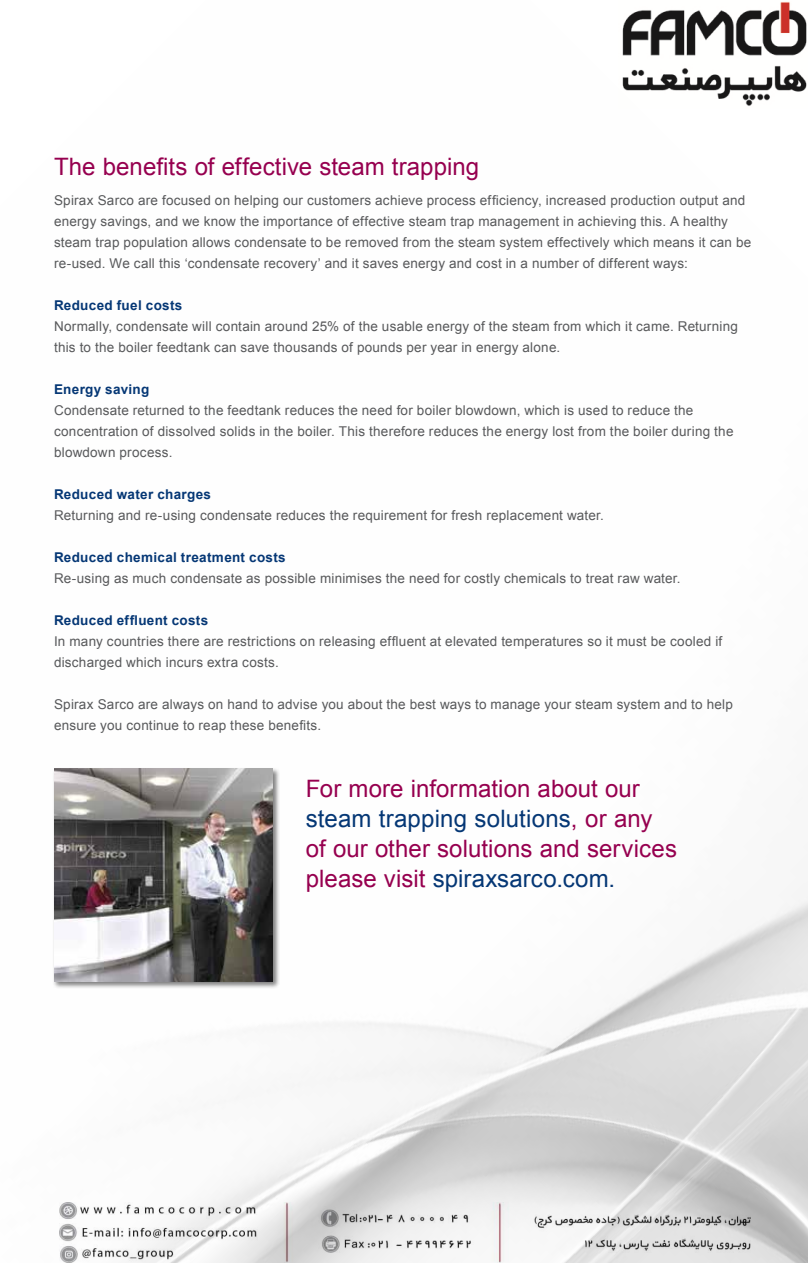
<style>
.page{position:relative;width:808px;height:1263px;background:#fff}
.page>*{position:absolute;margin:0;border:0;box-sizing:border-box;transform-origin:0 0}
.t1{font:24px/30px "Arial";letter-spacing:.005em;color:#96004f}
.t2{font:13.5px/21px "Arial";letter-spacing:.015em;color:#58595b}
.t3{font:700 13.5px "Arial";letter-spacing:.025em;color:#053775}
.s1{color:#053775}
</style>
<div class="page">
<img style="left:59px;top:2px;width:749px;height:1261px">
<div style="left:52px;top:767px;width:228px;height:222px;background:#000;opacity:.5"></div>
<img style="left:54px;top:769px;width:219px;height:213px">
<img style="left:807px;top:2px;width:1px;height:499px">
<hr style="left:807px;top:501px;width:1px;height:487px;background:#ededee">
<h1 class="t1" style="left:54px;top:152px;width:427px">The benefits of effective steam trapping</h1>
<p class="t2" style="left:54px;top:190px;width:699px">Spirax Sarco are focused on helping our customers achieve process efficiency, increased production output and energy savings, and we know the importance of effective steam trap management in achieving this. A healthy steam trap population allows condensate to be removed from the steam system effectively which means it can be re-used. We call this ‘condensate recovery’ and it saves energy and cost in a number of different ways:</p>
<p class="t3" style="left:54px;top:296px;width:130px">Reduced fuel costs</p>
<p class="t2" style="left:54px;top:316px;width:685px">Normally, condensate will contain around 25% of the usable energy of the steam from which it came. Returning this to the boiler feedtank can save thousands of pounds per year in energy alone.</p>
<p class="t3" style="left:54px;top:380px;width:97px">Energy saving</p>
<p class="t2" style="left:54px;top:400px;width:681px">Condensate returned to the feedtank reduces the need for boiler blowdown, which is used to reduce the concentration of dissolved solids in the boiler. This therefore reduces the energy lost from the boiler during the blowdown process.</p>
<p class="t3" style="left:54px;top:485px;width:159px">Reduced water charges</p>
<p class="t2" style="left:54px;top:505px;width:551px">Returning and re-using condensate reduces the requirement for fresh replacement water.</p>
<p class="t3" style="left:54px;top:548px;width:233px">Reduced chemical treatment costs</p>
<p class="t2" style="left:54px;top:568px;width:628px">Re-using as much condensate as possible minimises the need for costly chemicals to treat raw water.</p>
<p class="t3" style="left:54px;top:611px;width:156px">Reduced effluent costs</p>
<p class="t2" style="left:54px;top:631px;width:670px">In many countries there are restrictions on releasing effluent at elevated temperatures so it must be cooled if discharged which incurs extra costs.</p>
<p class="t2" style="left:54px;top:694px;width:680px">Spirax Sarco are always on hand to advise you about the best ways to manage your steam system and to help ensure you continue to reap these benefits.</p>
<h1 class="t1" style="left:306px;top:774px;width:373px">For more information about our <span class="s1">steam trapping solutions</span>, or any of our other solutions and services please visit <span class="s1">spiraxsarco.com.</span></h1>
</div>
